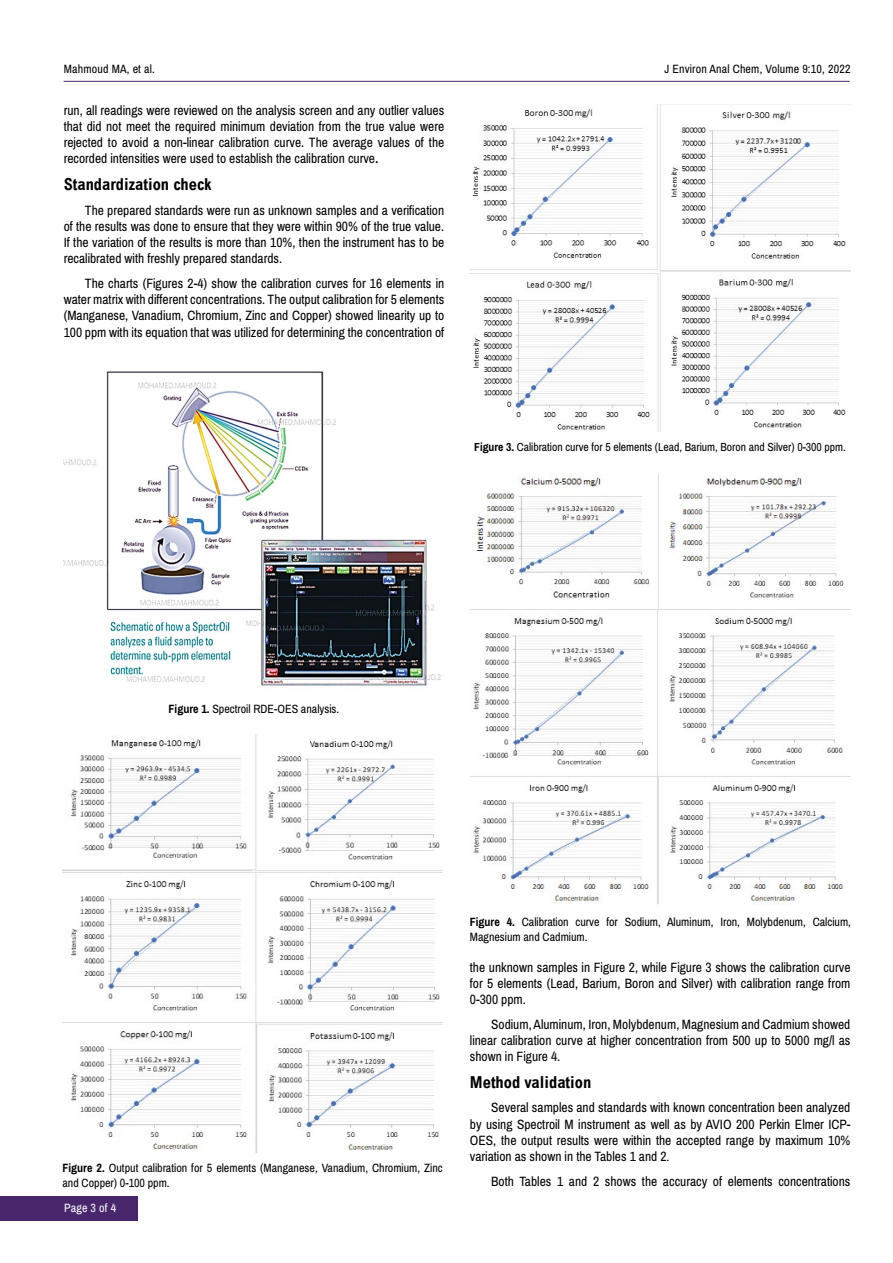
<style>
.page{position:relative;width:893px;height:1263px;background:#fff}
.page>*{position:absolute;margin:0;border:0;box-sizing:border-box;transform-origin:0 0}
.t1{font:700 condensed 16.5px "Arial";color:#000}
.t2{font:13.5px/16.2px "Archivo Narrow";color:#000;text-align:justify}
.t3{font:12px/14.4px "Archivo Narrow";color:#000}
.t4{font:12px "Archivo Narrow";letter-spacing:.015em;color:#fff}
.t5{font:11.7px "Archivo Narrow";color:#000}
.s1{font-family:"Minion Pro";font-weight:700}
.s2{font-weight:700}
.s3{font-family:"Minion Pro"}
</style>
<div class="page">
<hr style="left:64px;top:81px;width:786px;height:1px;background:#49266c">
<div style="left:0;top:1196px;width:137px;height:24px;background:#49266c"></div>
<img style="left:64px;top:371px;width:377px;height:315px">
<img style="left:63px;top:734px;width:380px;height:419px">
<img style="left:470px;top:105px;width:380px;height:326px">
<img style="left:470px;top:474px;width:381px;height:431px">
<p class="t3" style="left:64px;top:61px;width:93px">Mahmoud MA, et al.</p>
<p class="t3" style="left:664px;top:61px;width:188px">J Environ Anal Chem, Volume 9:10, 2022</p>
<p class="t2" style="left:64px;top:102px;width:382px">run, all readings were reviewed on the analysis screen and any outlier values that did not meet the required minimum deviation from the true value were rejected to avoid a non-linear calibration curve. The average values of the recorded intensities were used to establish the calibration curve<span class="s1">.</span></p>
<p class="t1" style="left:64px;top:175px;width:149px">Standardization check</p>
<p class="t2" style="left:64px;top:202px;width:382px;text-indent:21px">The prepared standards were run as unknown samples and a verification of the results was done to ensure that they were within 90% of the true value.<br>If the variation of the results is more than 10%, then the instrument has to be recalibrated with freshly prepared standards.</p>
<p class="t2" style="left:64px;top:275px;width:382px;text-indent:21px">The charts (Figures 2-4) show the calibration curves for 16 elements in water matrix with different concentrations. The output calibration for 5 elements (Manganese, Vanadium, Chromium, Zinc and Copper) showed linearity up to 100 ppm with its equation that was utilized for determining the concentration of</p>
<p class="t5" style="left:474px;top:439px;width:373px"><span class="s2">Figure 3.</span> Calibration curve for 5 elements (Lead, Barium, Boron and Silver) 0-300 ppm.</p>
<p class="t3" style="left:169px;top:702px;width:172px"><span class="s2">Figure 1.</span> Spectroil RDE-OES analysis.</p>
<p class="t3" style="left:63px;top:1161px;width:382px"><span class="s2">Figure 2.</span> Output calibration for 5 elements (Manganese, Vanadium, Chromium, Zinc and Copper) 0-100 ppm.</p>
<p class="t4" style="left:64px;top:1201px;width:54px">Page 3 of 4</p>
<p class="t3" style="left:470px;top:915px;width:383px"><span class="s2">Figure 4.</span> Calibration curve for Sodium, Aluminum, Iron, Molybdenum, Calcium,<br>Magnesium and Cadmium.</p>
<p class="t2" style="left:470px;top:959px;width:382px">the unknown samples in Figure 2, while Figure 3 shows the calibration curve for 5 elements (Lead, Barium, Boron and Silver) with calibration range from 0-300 ppm.</p>
<p class="t2" style="left:470px;top:1016px;width:382px;text-indent:21px">Sodium, Aluminum, Iron, Molybdenum, Magnesium and Cadmium showed linear calibration curve at higher concentration from 500 up to 5000 mg/l as shown in Figure 4.</p>
<p class="t1" style="left:470px;top:1073px;width:123px">Method validation</p>
<p class="t2" style="left:470px;top:1100px;width:382px;text-indent:21px">Several samples and standards with known concentration been analyzed by using Spectroil M instrument as well as by AVIO 200 Perkin Elmer ICP-OES, the output results were within the accepted range by maximum 10% variation as shown in the Tables 1 and 2<span class="s3">.</span></p>
<p class="t2" style="left:491px;top:1173px;width:361px">Both Tables 1 and 2 shows the accuracy of elements concentrations</p>
</div>
